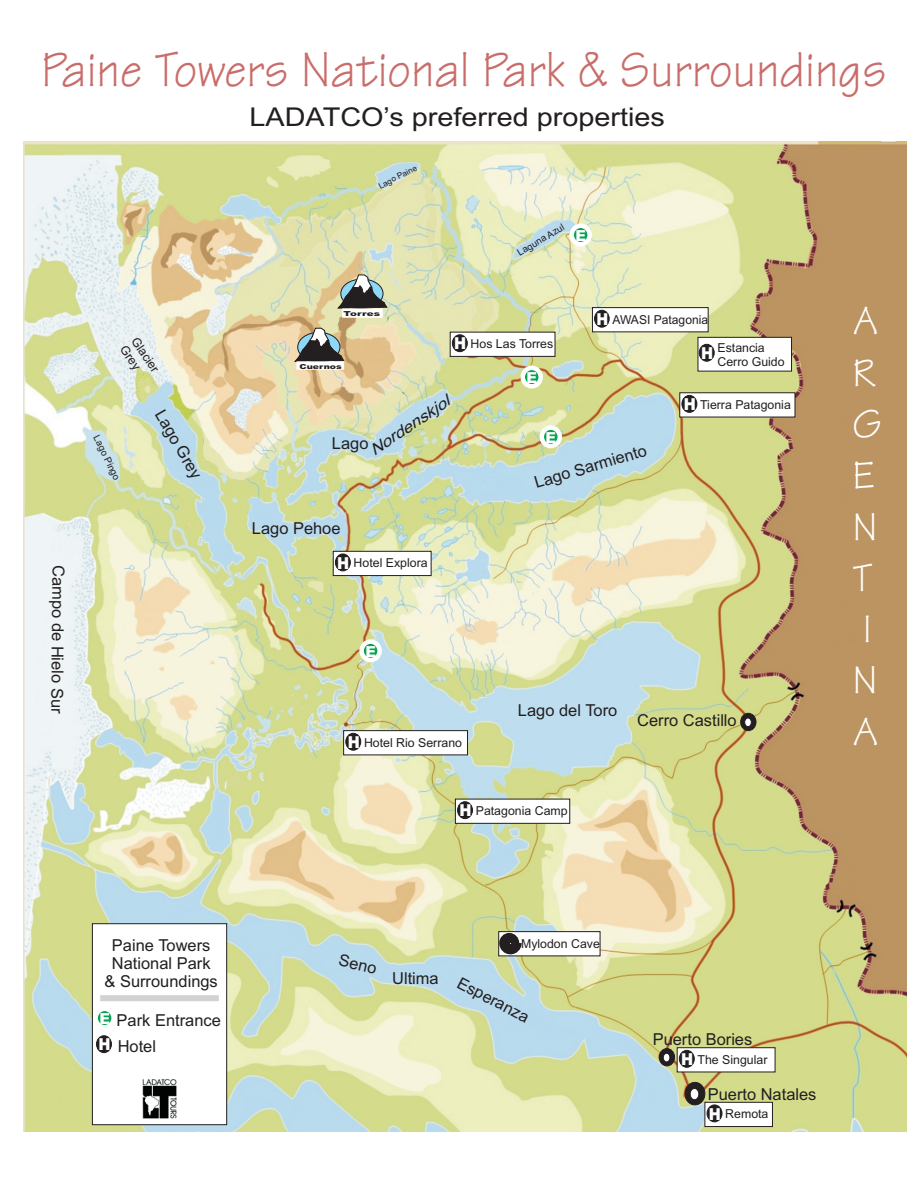
<style>
.page{position:relative;width:918px;height:1188px;background:#fff}
.page>*{position:absolute;margin:0;border:0;box-sizing:border-box;transform-origin:0 0}
.t1{font:51.9px "Tekton";color:#c96d6a;scale:.95 1}
.t2{font:41.1px/51.3px "Tekton";color:#fff}
.t3{font:25.95px "Arial";color:#231f20;scale:1.11 1}
.t4{font:16.5px/18.3px "Arial";color:#231f20;text-align:center}
.t5{font:italic 15.45px "Arial";color:#231f20;scale:1.13 1}
.t6{font:900 15.15px "Arial";color:#fff;scale:.96 1}
.t7{font:12.3px/13.6px "Arial";color:#231f20}
.t8{font:9.6px "Arial";color:#231f20}
.t9{font:8.25px "Arial";color:#231f20}
.t10{font:900 6.9px "Arial";color:#231f20;scale:1.36 1}
.t11{font:900 6.9px "Arial";color:#231f20;scale:1.51 1}
.s1{font-weight:900;font-size:16.5px;color:#fff}
.s2{font-weight:900;color:#fff}
</style>
<div class="page">
<img style="left:23px;top:141px;width:884px;height:991px">
<div style="left:685px;top:1082px;width:20px;height:23px;background:#231f20;border:1px solid #231f20;border-radius:50%"></div>
<div style="left:690px;top:1088px;width:9px;height:12px;background:#fff;border:1px solid #231f20;border-radius:50%"></div>
<div style="left:659px;top:1048px;width:16px;height:18px;background:#231f20;border:1px solid #231f20;border-radius:50%"></div>
<div style="left:663px;top:1053px;width:7px;height:9px;background:#fff;border:1px solid #231f20;border-radius:50%"></div>
<div style="left:740px;top:713px;width:16px;height:18px;background:#231f20;border:1px solid #231f20;border-radius:50%"></div>
<div style="left:744px;top:718px;width:8px;height:9px;background:#fff;border:1px solid #231f20;border-radius:50%"></div>
<svg style="left:676px;top:1047px;width:100px;height:26px"></svg>
<div style="left:679px;top:1050px;width:16px;height:18px;background:#231f20;border:1px solid #231f20;border-radius:50%"></div>
<svg style="left:449px;top:331px;width:107px;height:26px"></svg>
<div style="left:452px;top:334px;width:16px;height:18px;background:#231f20;border:1px solid #231f20;border-radius:50%"></div>
<svg style="left:332px;top:551px;width:100px;height:25px"></svg>
<div style="left:335px;top:554px;width:16px;height:17px;background:#231f20;border:1px solid #231f20;border-radius:50%"></div>
<svg style="left:704px;top:1102px;width:69px;height:25px"></svg>
<div style="left:707px;top:1105px;width:15px;height:17px;background:#231f20;border:1px solid #231f20;border-radius:50%"></div>
<svg style="left:455px;top:798px;width:115px;height:26px"></svg>
<div style="left:457px;top:801px;width:16px;height:18px;background:#231f20;border:1px solid #231f20;border-radius:50%"></div>
<svg style="left:343px;top:730px;width:125px;height:26px"></svg>
<div style="left:345px;top:733px;width:16px;height:18px;background:#231f20;border:1px solid #231f20;border-radius:50%"></div>
<svg style="left:679px;top:392px;width:117px;height:26px"></svg>
<div style="left:682px;top:395px;width:15px;height:18px;background:#231f20;border:1px solid #231f20;border-radius:50%"></div>
<svg style="left:498px;top:931px;width:103px;height:26px"></svg>
<svg style="left:288px;top:273px;width:100px;height:205px;background:#cecaa8"></svg>
<svg style="left:569px;top:224px;width:23px;height:22px"></svg>
<svg style="left:359px;top:639px;width:23px;height:23px"></svg>
<svg style="left:540px;top:425px;width:22px;height:23px"></svg>
<svg style="left:520px;top:366px;width:23px;height:23px"></svg>
<svg style="left:92px;top:923px;width:135px;height:202px"></svg>
<div style="left:96px;top:1035px;width:16px;height:18px;background:#231f20;border:1px solid #231f20;border-radius:50%"></div>
<svg style="left:93px;top:1007px;width:23px;height:23px"></svg>
<div style="left:100px;top:995px;width:119px;height:6px;background:#d1d2d4"></div>
<img style="left:142px;top:1079px;width:35px;height:41px">
<svg style="left:592px;top:307px;width:200px;height:65px"></svg>
<div style="left:594px;top:310px;width:16px;height:18px;background:#231f20;border:1px solid #231f20;border-radius:50%"></div>
<h1 class="t1" style="left:41px;top:52px;width:891px">Paine Towers National Park &amp; Surroundings</h1>
<h3 class="t3" style="left:250px;top:107px;width:376px">LADATCO’s preferred properties</h3>
<p class="t7" style="left:139px;top:335px;width:41px;rotate:55deg">Glacier<br>Grey</p>
<p class="t8" style="left:100px;top:434px;width:50px;rotate:64deg">Lago Pingo</p>
<p class="t4" style="left:166px;top:407px;width:78px;rotate:60deg">Lago Grey</p>
<p class="t4" style="left:67px;top:565px;width:150px;rotate:91deg">Campo de Hielo Sur</p>
<p class="t9" style="left:378px;top:183px;width:43px;rotate:-26deg">Lago Paine</p>
<p class="t11" style="left:343px;top:311px;width:26px">Torres</p>
<p class="t10" style="left:299px;top:364px;width:33px">Cuernos</p>
<p class="t8" style="left:516px;top:250px;width:54px;rotate:-31deg">Laguna Azul</p>
<p class="t6" style="left:576px;top:230px;width:13px">E</p>
<p class="t7" style="left:454px;top:338px;width:101px"><span class="s1">H</span> Hos Las Torres</p>
<p class="t6" style="left:527px;top:372px;width:13px">E</p>
<p class="t7" style="left:596px;top:314px;width:113px"><span class="s1">H</span> AWASI Patagonia</p>
<p class="t7" style="left:718px;top:342px;width:69px;text-indent:-16px"><span class="s1">H</span> Estancia<br>Cerro Guido</p>
<p class="t5" style="left:368px;top:446px;width:83px;rotate:-34deg">Nordenskjol</p>
<p class="t4" style="left:332px;top:436px;width:38px">Lago</p>
<p class="t4" style="left:252px;top:521px;width:90px">Lago Pehoe</p>
<p class="t7" style="left:337px;top:557px;width:92px"><span class="s1">H</span> Hotel Explora</p>
<p class="t6" style="left:365px;top:646px;width:13px">E</p>
<p class="t7" style="left:348px;top:737px;width:116px"><span class="s1">H</span> Hotel Rio Serrano</p>
<p class="t6" style="left:546px;top:432px;width:13px">E</p>
<p class="t4" style="left:533px;top:476px;width:118px;rotate:-17deg">Lago Sarmiento</p>
<p class="t7" style="left:684px;top:399px;width:109px"><span class="s1">H</span> Tierra Patagonia</p>
<p class="t4" style="left:518px;top:703px;width:101px">Lago del Toro</p>
<p class="t4" style="left:637px;top:713px;width:101px">Cerro Castillo</p>
<p class="t7" style="left:459px;top:805px;width:110px"><span class="s1">H</span> Patagonia Camp</p>
<h2 class="t2" style="left:853px;top:302px;width:31px">A<br>R<br>G<br>E<br>N<br>T<br>I<br>N<br>A</h2>
<p class="t4" style="left:105px;top:937px;width:115px">Paine Towers<br>National Park &amp; Surroundings</p>
<p class="t6" style="left:99px;top:1013px;width:13px">E</p>
<p class="t4" style="left:117px;top:1013px;width:106px">Park Entrance</p>
<p class="t4" style="left:98px;top:1039px;width:59px"><span class="s2">H</span> Hotel</p>
<p class="t4" style="left:341px;top:952px;width:40px;rotate:13deg">Seno</p>
<p class="t7" style="left:521px;top:938px;width:80px">Mylodon Cave</p>
<p class="t4" style="left:392px;top:970px;width:48px">Ultima</p>
<p class="t4" style="left:462px;top:974px;width:80px;rotate:28deg">Esperanza</p>
<p class="t4" style="left:653px;top:1032px;width:101px">Puerto Bories</p>
<p class="t7" style="left:681px;top:1054px;width:88px"><span class="s1">H</span> The Singular</p>
<p class="t4" style="left:708px;top:1087px;width:110px">Puerto Natales</p>
<p class="t7" style="left:709px;top:1108px;width:61px"><span class="s1">H</span> Remota</p>
</div>
